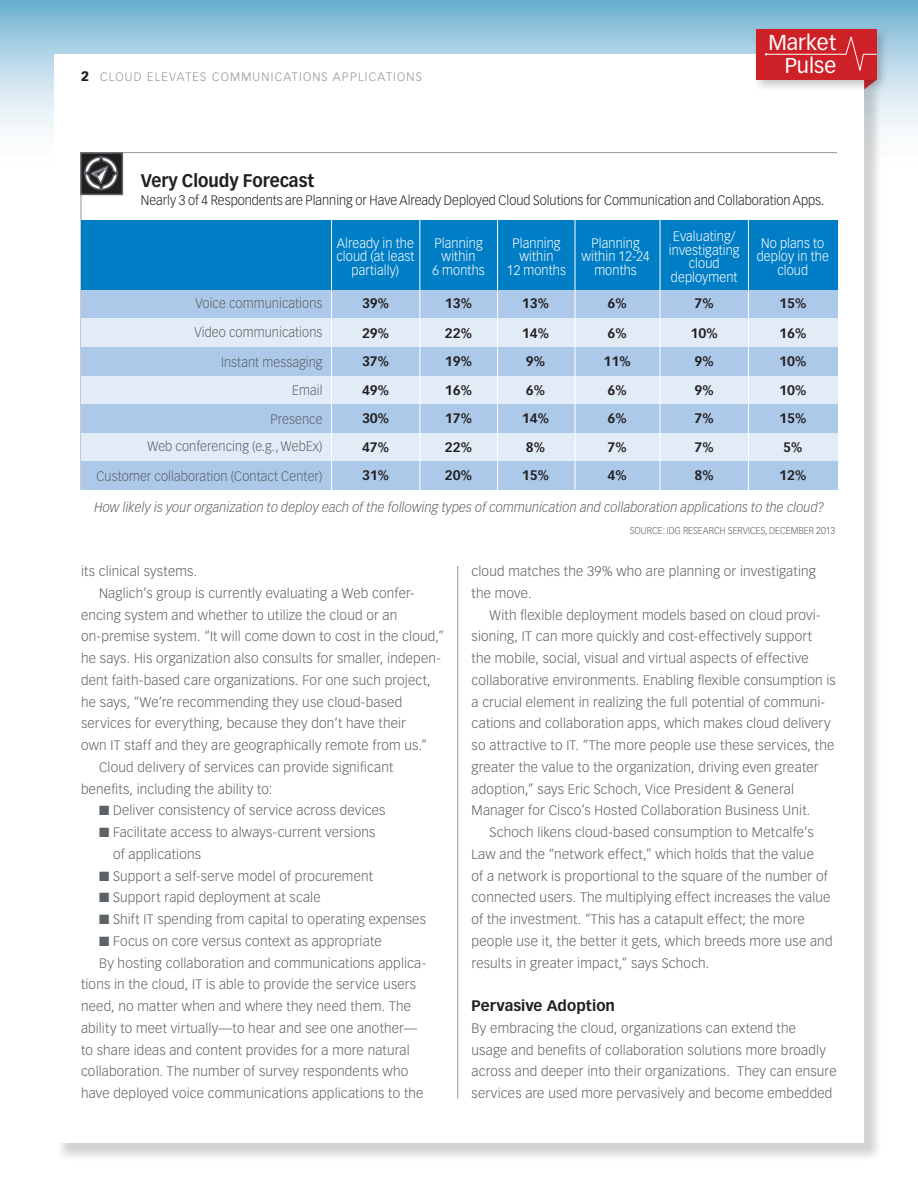
<style>
.page{position:relative;width:918px;height:1188px;background:#fff}
.page>*{position:absolute;margin:0;border:0;box-sizing:border-box;transform-origin:0 0}
.t1{font:21.15px "Vectora LH";color:#fff}
.Chart_head{font:700 18px "Vectora LH";color:#231f20;scale:.94 1}
.t2{font:700 15px "Vectora LH";letter-spacing:.005em;color:#231f20}
.Chart_text{font:300 13.5px/21.8px "Vectora LH";letter-spacing:.015em;color:#5d6266}
.Chart_text-2{font:300 13.5px/13.5px "Vectora LH";letter-spacing:.01em;color:#fff;text-align:center;scale:.94 1}
.Chart_text-3{font:300 13.5px "Vectora LH";letter-spacing:.015em;color:#5d6266;scale:.94 1}
.Chart_text-4{font:italic 300 13.5px "Vectora LH";letter-spacing:.01em;color:#5d6266;scale:.94 1}
.s{font:700 13.5px "Vectora LH";color:#231f20}
.Chart_head-2{font:300 13.5px "Vectora LH";color:#231f20;scale:.94 1}
.t3{font:300 12px "Vectora LH";letter-spacing:.1em;color:#939598}
.Source{font:300 9.75px "Vectora LH";color:#5d6266;scale:.94 1}
.s1{font-weight:900;font-size:13.5px;color:#231f20}
.s2{font-size:15px}
</style>
<div class="page">
<svg style="left:0;top:0;width:918px;height:132px"></svg>
<div style="left:56px;top:56px;width:827px;height:1106px;background:#231f20;opacity:.2"></div>
<div style="left:54px;top:54px;width:810px;height:1089px;background:#fff"></div>
<div style="left:753px;top:26px;width:136px;height:67px;background:#231f20;opacity:.25"></div>
<div style="left:756px;top:29px;width:121px;height:51px;background:#cd2027"></div>
<hr style="left:766px;top:54px;width:80px;height:1px;background:#fff">
<svg style="left:845px;top:36px;width:32px;height:35px"></svg>
<hr style="left:457px;top:566px;width:1px;height:532px;background:#939598">
<hr style="left:81px;top:152px;width:1px;height:338px;background:#939598">
<hr style="left:80px;top:152px;width:757px;height:1px;background:#939598">
<div style="left:80px;top:152px;width:43px;height:43px;border:2px solid #5d6266"></div>
<svg style="left:82px;top:154px;width:38px;height:38px"></svg>
<div style="left:81px;top:318px;width:757px;height:29px;background:#e1ecf7"></div>
<div style="left:81px;top:376px;width:757px;height:28px;background:#e1ecf7"></div>
<div style="left:81px;top:432px;width:757px;height:29px;background:#e1ecf7"></div>
<div style="left:81px;top:289px;width:757px;height:29px;background:#acc9e9"></div>
<div style="left:81px;top:347px;width:757px;height:29px;background:#acc9e9"></div>
<div style="left:81px;top:404px;width:757px;height:29px;background:#acc9e9"></div>
<div style="left:81px;top:461px;width:757px;height:29px;background:#acc9e9"></div>
<div style="left:81px;top:220px;width:757px;height:69px;background:#007ec5"></div>
<hr style="left:331px;top:220px;width:1px;height:270px;background:#fff">
<hr style="left:419px;top:220px;width:1px;height:270px;background:#fff">
<hr style="left:497px;top:220px;width:1px;height:270px;background:#fff">
<hr style="left:575px;top:219px;width:1px;height:270px;background:#fff">
<hr style="left:660px;top:220px;width:1px;height:270px;background:#fff">
<hr style="left:748px;top:220px;width:1px;height:270px;background:#fff">
<p class="t3" style="left:81px;top:70px;width:342px"><span class="s1">2</span> CLOUD ELEVATES COMMUNICATIONS APPLICATIONS</p>
<p class="t1" style="left:768px;top:30px;width:69px">Market</p>
<p class="t1" style="left:785px;top:53px;width:53px">Pulse</p>
<p class="Chart_head" style="left:141px;top:169px;width:186px">Very Cloudy Forecast</p>
<p class="Chart_head-2" style="left:141px;top:193px;width:729px">Nearly 3 of 4 Respondents are Planning or Have Already Deployed Cloud Solutions for Communication and Collaboration Apps<span class="s2">.</span></p>
<p class="Chart_text-2" style="left:336px;top:237px;width:84px">Already in the cloud (at least partially)</p>
<p class="Chart_text-2" style="left:432px;top:237px;width:57px">Planning within<br>6 months</p>
<p class="Chart_text-2" style="left:507px;top:237px;width:64px">Planning within<br>12 months</p>
<p class="Chart_text-2" style="left:581px;top:237px;width:74px">Planning within 12-24 months</p>
<p class="Chart_text-2" style="left:669px;top:230px;width:77px">Evaluating/ investigating cloud deployment</p>
<p class="Chart_text-2" style="left:757px;top:237px;width:78px">No plans to deploy in the cloud</p>
<p class="s" style="left:362px;top:295px;width:29px">39%</p>
<p class="s" style="left:362px;top:325px;width:29px">29%</p>
<p class="s" style="left:362px;top:353px;width:29px">37%</p>
<p class="s" style="left:362px;top:382px;width:29px">49%</p>
<p class="s" style="left:362px;top:410px;width:29px">30%</p>
<p class="s" style="left:362px;top:439px;width:29px">47%</p>
<p class="s" style="left:362px;top:467px;width:29px">31%</p>
<p class="Chart_text-3" style="left:196px;top:295px;width:137px">Voice communications</p>
<p class="Chart_text-3" style="left:194px;top:324px;width:138px">Video communications</p>
<p class="Chart_text-3" style="left:221px;top:354px;width:109px">Instant messaging</p>
<p class="Chart_text-3" style="left:292px;top:382px;width:34px">Email</p>
<p class="Chart_text-3" style="left:270px;top:411px;width:57px">Presence</p>
<p class="Chart_text-3" style="left:147px;top:438px;width:188px">Web conferencing (e.g., WebEx)</p>
<p class="Chart_text-3" style="left:96px;top:468px;width:242px">Customer collaboration (Contact Center)</p>
<p class="s" style="left:779px;top:295px;width:29px">15%</p>
<p class="s" style="left:779px;top:325px;width:29px">16%</p>
<p class="s" style="left:779px;top:353px;width:29px">10%</p>
<p class="s" style="left:779px;top:382px;width:29px">10%</p>
<p class="s" style="left:779px;top:410px;width:29px">15%</p>
<p class="s" style="left:783px;top:439px;width:21px">5%</p>
<p class="s" style="left:779px;top:467px;width:29px">12%</p>
<p class="Chart_text-4" style="left:94px;top:499px;width:778px">How likely is your organization to deploy each of the following types of communication and collaboration applications to the cloud?</p>
<p class="s" style="left:445px;top:295px;width:29px">13%</p>
<p class="s" style="left:445px;top:325px;width:29px">22%</p>
<p class="s" style="left:445px;top:353px;width:29px">19%</p>
<p class="s" style="left:445px;top:382px;width:29px">16%</p>
<p class="s" style="left:445px;top:410px;width:29px">17%</p>
<p class="s" style="left:445px;top:439px;width:29px">22%</p>
<p class="s" style="left:445px;top:467px;width:29px">20%</p>
<p class="s" style="left:522px;top:295px;width:29px">13%</p>
<p class="s" style="left:522px;top:325px;width:29px">14%</p>
<p class="s" style="left:526px;top:353px;width:21px">9%</p>
<p class="s" style="left:526px;top:382px;width:21px">6%</p>
<p class="s" style="left:522px;top:410px;width:29px">14%</p>
<p class="s" style="left:526px;top:439px;width:21px">8%</p>
<p class="s" style="left:522px;top:467px;width:29px">15%</p>
<p class="s" style="left:607px;top:295px;width:21px">6%</p>
<p class="s" style="left:607px;top:325px;width:21px">6%</p>
<p class="s" style="left:603px;top:353px;width:29px">11%</p>
<p class="s" style="left:607px;top:382px;width:21px">6%</p>
<p class="s" style="left:607px;top:410px;width:21px">6%</p>
<p class="s" style="left:607px;top:439px;width:21px">7%</p>
<p class="s" style="left:607px;top:467px;width:21px">4%</p>
<p class="s" style="left:695px;top:295px;width:21px">7%</p>
<p class="s" style="left:691px;top:325px;width:29px">10%</p>
<p class="s" style="left:695px;top:353px;width:21px">9%</p>
<p class="s" style="left:695px;top:382px;width:21px">9%</p>
<p class="s" style="left:695px;top:410px;width:21px">7%</p>
<p class="s" style="left:695px;top:439px;width:21px">7%</p>
<p class="s" style="left:695px;top:467px;width:21px">8%</p>
<p class="Chart_text" style="left:81px;top:561px;width:118px">its clinical systems.</p>
<p class="Chart_text" style="left:81px;top:582px;width:364px;text-indent:18px">Naglich’s group is currently evaluating a Web confer&shy;encing system and whether to utilize the cloud or an on-premise system. “It will come down to cost in the cloud,” he says. His organization also consults for smaller, indepen&shy;dent faith-based care organizations. For one such project, he says, “We’re recommending they use cloud-based services for everything, because they don’t have their<br>own IT staff and they are geographically remote from us.”</p>
<p class="Chart_text" style="left:81px;top:756px;width:314px;text-indent:18px">Cloud delivery of services can provide significant benefits, including the ability to:</p>
<p class="Chart_text" style="left:99px;top:800px;width:288px">■ Deliver consistency of service across devices</p>
<p class="Chart_text" style="left:113px;top:822px;width:264px;text-indent:-14px">■ Facilitate access to always-current versions of applications</p>
<p class="Chart_text" style="left:99px;top:865px;width:276px">■ Support a self-serve model of procurement</p>
<p class="Chart_text" style="left:99px;top:887px;width:223px">■ Support rapid deployment at scale</p>
<p class="Chart_text" style="left:99px;top:909px;width:328px">■ Shift IT spending from capital to operating expenses</p>
<p class="Chart_text" style="left:99px;top:930px;width:284px">■ Focus on core versus context as appropriate</p>
<p class="Chart_text" style="left:81px;top:952px;width:347px;text-indent:18px">By hosting collaboration and communications applica&shy;tions in the cloud, IT is able to provide the service users need, no matter when and where they need them. The ability to meet virtually—to hear and see one another— to share ideas and content provides for a more natural collaboration. The number of survey respondents who have deployed voice communications applications to the</p>
<p class="Source" style="left:630px;top:525px;width:220px">SOURCE: IDG RESEARCH SERVICES, DECEMBER 2013</p>
<p class="Chart_text" style="left:472px;top:561px;width:346px">cloud matches the 39% who are planning or investigating the move.</p>
<p class="Chart_text" style="left:472px;top:604px;width:366px;text-indent:18px">With flexible deployment models based on cloud provi&shy;sioning, IT can more quickly and cost-effectively support<br>the mobile, social, visual and virtual aspects of effective collaborative environments. Enabling flexible consumption is a crucial element in realizing the full potential of communi&shy;cations and collaboration apps, which makes cloud delivery so attractive to IT. “The more people use these services, the greater the value to the organization, driving even greater adoption,” says Eric Schoch, Vice President &amp; General Manager for Cisco’s Hosted Collaboration Business Unit.</p>
<p class="Chart_text" style="left:472px;top:822px;width:362px;text-indent:18px">Schoch likens cloud-based consumption to Metcalfe’s Law and the “network effect,” which holds that the value<br>of a network is proportional to the square of the number of connected users. The multiplying effect increases the value of the investment. “This has a catapult effect; the more people use it, the better it gets, which breeds more use and results in greater impact,” says Schoch.</p>
<p class="t2" style="left:472px;top:997px;width:145px">Pervasive Adoption</p>
<p class="Chart_text" style="left:472px;top:1017px;width:366px">By embracing the cloud, organizations can extend the<br>usage and benefits of collaboration solutions more broadly across and deeper into their organizations. They can ensure services are used more pervasively and become embedded</p>
</div>
